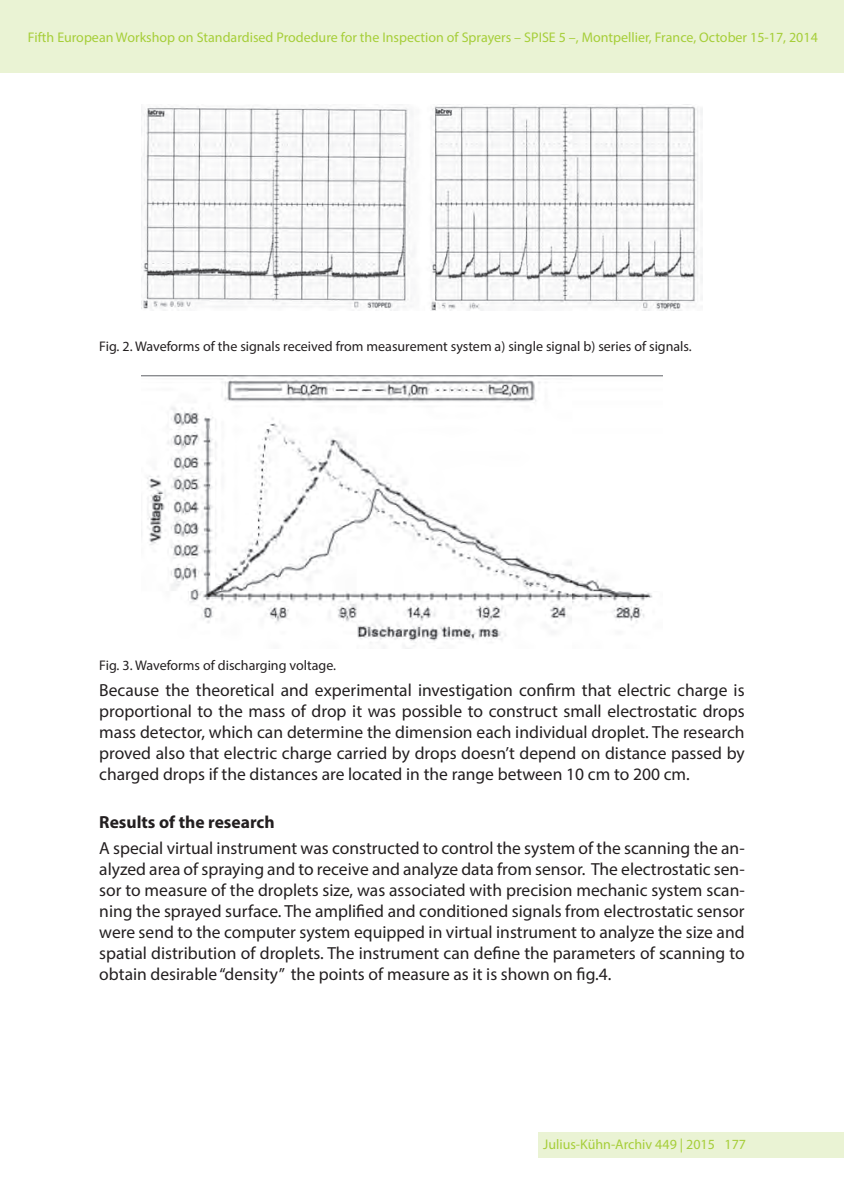
<style>
.page{position:relative;width:844px;height:1191px;background:#fff}
.page>*{position:absolute;margin:0;border:0;box-sizing:border-box;transform-origin:0 0}
.t1{font:17.5px/21px "Myriad Pro";color:#231f20;text-align:justify}
.t2{font:14px "Myriad Pro";color:#a6ce39}
.t3{font:14px "Myriad Pro";color:#231f20}
.s1{font-weight:700}
</style>
<div class="page">
<div style="left:0;top:0;width:843px;height:72px;background:#eaf3d4"></div>
<div style="left:538px;top:1132px;width:305px;height:25px;background:#eaf3d4"></div>
<img style="left:141px;top:104px;width:561px;height:207px">
<img style="left:141px;top:376px;width:521px;height:270px">
<p class="t2" style="left:28px;top:29px;width:791px">Fifth European Workshop on Standardised Prodedure for the Inspection of Sprayers – SPISE 5 –, Montpellier, France, October 15-17, 2014</p>
<p class="t3" style="left:99px;top:337px;width:594px">Fig. 2. Waveforms of the signals received from measurement system a) single signal b) series of signals.</p>
<p class="t3" style="left:99px;top:657px;width:238px">Fig. 3. Waveforms of discharging voltage.</p>
<p class="t1" style="left:99px;top:679px;width:646px">Because the theoretical and experimental investigation confirm that electric charge is proportional to the mass of drop it was possible to construct small electrostatic drops mass detector, which can determine the dimension each individual droplet. The research proved also that electric charge carried by drops doesn’t depend on distance passed by charged drops if the distances are located in the range between 10 cm to 200 cm.</p>
<p class="t1" style="left:99px;top:808px;width:646px;line-height:26.2px"><span class="s1">Results of the research<br></span>A special virtual instrument was constructed to control the system of the scanning the an-</p>
<p class="t1" style="left:99px;top:858px;width:646px">alyzed area of spraying and to receive and analyze data from sensor. The electrostatic sen&shy;sor to measure of the droplets size, was associated with precision mechanic system scan&shy;ning the sprayed surface. The amplified and conditioned signals from electrostatic sensor were send to the computer system equipped in virtual instrument to analyze the size and spatial distribution of droplets. The instrument can define the parameters of scanning to obtain desirable “density” the points of measure as it is shown on fig.4.</p>
<p class="t2" style="left:543px;top:1136px;width:173px">Julius-Kühn-Archiv 449 | 2015</p>
<p class="t2" style="left:724px;top:1135px;width:23px">177</p>
</div>
